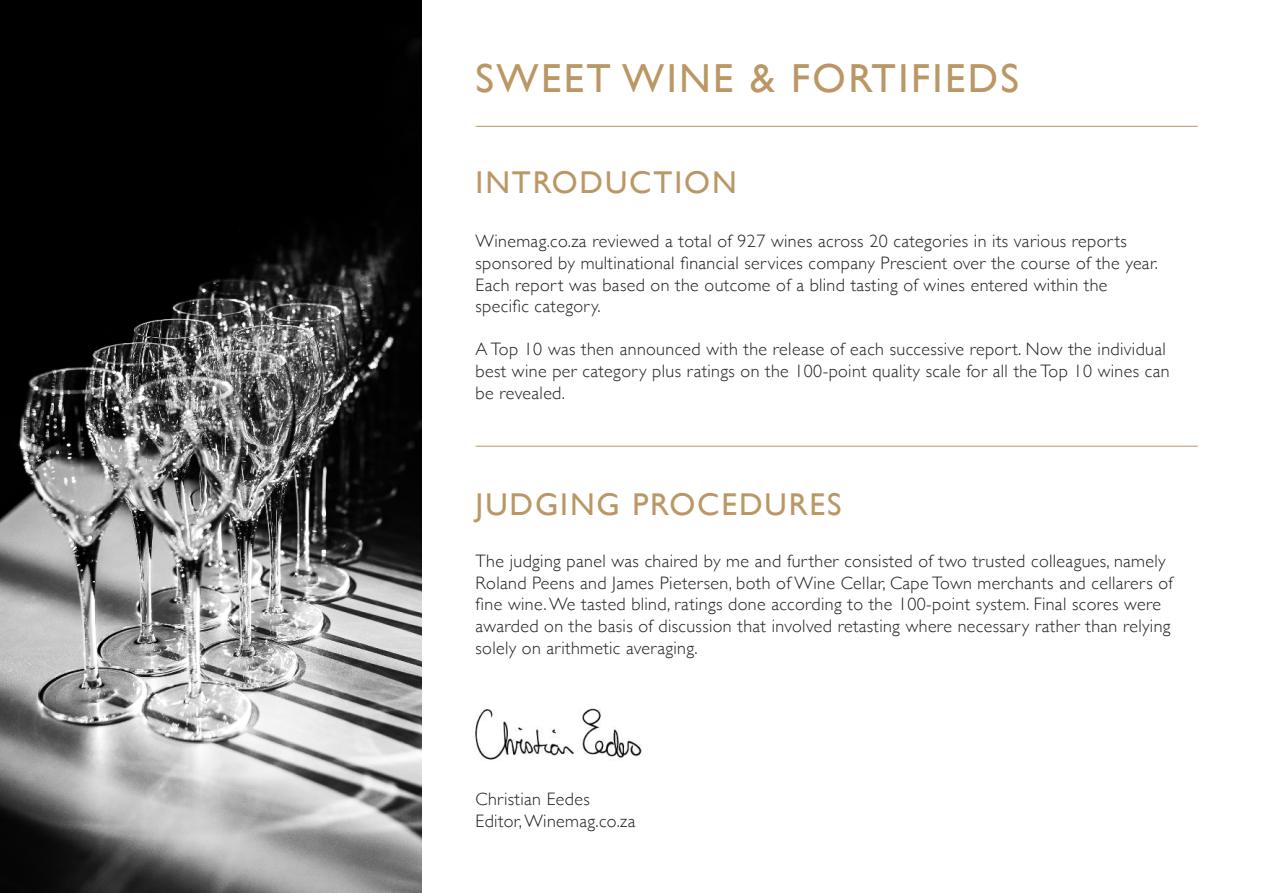
<style>
.page{position:relative;width:1263px;height:893px;background:#fff}
.page>*{position:absolute;margin:0;border:0;box-sizing:border-box;transform-origin:0 0}
.t1{font:40.5px "Gill Sans";letter-spacing:.06em;color:#ba9765}
.t2{font:31.5px "Gill Sans";letter-spacing:.06em;color:#ba9765}
.t3{font:300 18px/21.6px "Gill Sans";letter-spacing:.02em;color:#231f20}
</style>
<div class="page">
<img style="left:0;top:0;width:422px;height:893px">
<img style="left:475px;top:708px;width:167px;height:52px">
<hr style="left:476px;top:446px;width:722px;height:1px;background:#ba9765">
<hr style="left:476px;top:126px;width:722px;height:1px;background:#ba9765">
<h1 class="t1" style="left:476px;top:61px;width:545px">SWEET WINE &amp; FORTIFIEDS</h1>
<h2 class="t2" style="left:476px;top:169px;width:263px">INTRODUCTION</h2>
<p class="t3" style="left:476px;top:230px;width:684px">Winemag.co.za reviewed a total of 927 wines across 20 categories in its various reports sponsored by multinational financial services company Prescient over the course of the year.<br>Each report was based on the outcome of a blind tasting of wines entered within the specific category.</p>
<p class="t3" style="left:476px;top:338px;width:695px">A Top 10 was then announced with the release of each successive report. Now the individual best wine per category plus ratings on the 100-point quality scale for all the Top 10 wines can be revealed.</p>
<h2 class="t2" style="left:476px;top:491px;width:368px">JUDGING PROCEDURES</h2>
<p class="t3" style="left:476px;top:552px;width:699px">The judging panel was chaired by me and further consisted of two trusted colleagues, namely Roland Peens and James Pietersen, both of Wine Cellar, Cape Town merchants and cellarers of fine wine. We tasted blind, ratings done according to the 100-point system. Final scores were awarded on the basis of discussion that involved retasting where necessary rather than relying solely on arithmetic averaging.</p>
<p class="t3" style="left:476px;top:789px;width:161px">Christian Eedes<br>Editor, Winemag.co.za</p>
</div>
